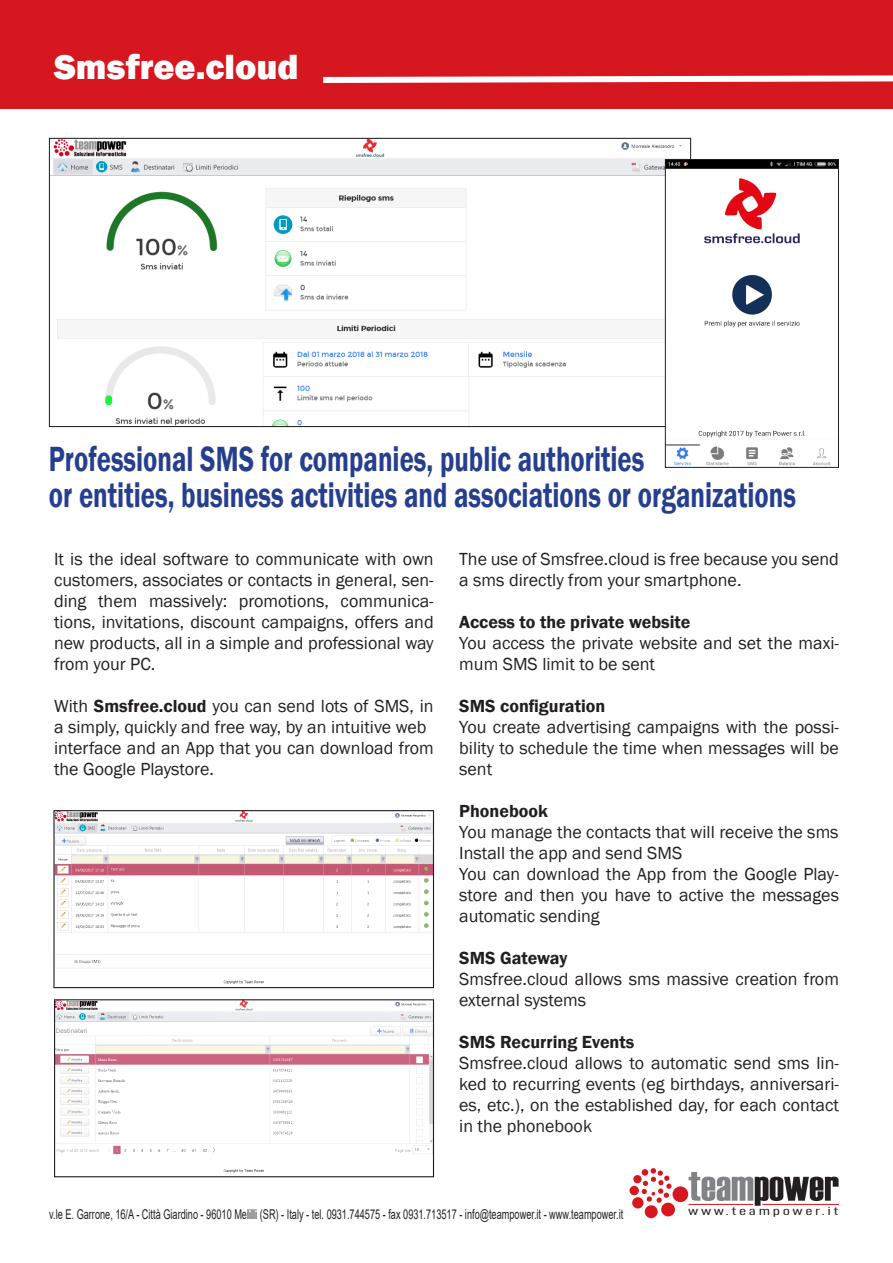
<style>
.page{position:relative;width:893px;height:1263px;background:#fff}
.page>*{position:absolute;margin:0;border:0;box-sizing:border-box;transform-origin:0 0}
.t1{font:600 36px "Franklin Gothic";color:#253f8e;scale:.74 1}
.t2{font:800 36px "Franklin Gothic";color:#fff}
.t3{font:18px/21px "Franklin Gothic";color:#231f20}
.t4{font:600 18px "Franklin Gothic";color:#231f20}
.t5{font:13.5px "Arial";color:#231f20;scale:.68 1}
.t6{font:11.85px "D DIN Condensed";letter-spacing:.15em;color:#231f20;scale:1.5 1}
.s1{font-weight:600}
</style>
<div class="page">
<div style="left:0;top:0;width:893px;height:108px;background:#d7171f"></div>
<svg style="left:323px;top:75px;width:570px;height:8px"></svg>
<img style="left:51px;top:140px;width:636px;height:285px">
<img style="left:667px;top:161px;width:170px;height:305px">
<div style="left:665px;top:159px;width:174px;height:309px;border:1px solid #231f20"></div>
<img style="left:55px;top:812px;width:377px;height:172px">
<div style="left:53px;top:810px;width:381px;height:178px;border:1px solid #231f20"></div>
<img style="left:56px;top:1001px;width:376px;height:172px">
<div style="left:54px;top:999px;width:380px;height:178px;border:1px solid #231f20"></div>
<div style="left:672px;top:1186px;width:16px;height:16px;background:#d7171f;border-radius:50%"></div>
<div style="left:661px;top:1203px;width:14px;height:13px;background:#d7171f;border-radius:50%"></div>
<div style="left:645px;top:1205px;width:13px;height:13px;background:#d7171f;border-radius:50%"></div>
<div style="left:632px;top:1197px;width:11px;height:11px;background:#d7171f;border-radius:50%"></div>
<div style="left:629px;top:1186px;width:10px;height:9px;background:#d7171f;border-radius:50%"></div>
<div style="left:633px;top:1175px;width:9px;height:8px;background:#d7171f;border-radius:50%"></div>
<svg style="left:642px;top:1168px;width:30px;height:35px"></svg>
<svg style="left:689px;top:1172px;width:150px;height:34px"></svg>
<p class="t2" style="left:54px;top:44px;width:246px">Smsfree.cloud</p>
<p class="t1" style="left:49px;top:436px;width:806px">Professional SMS for companies, public authorities</p>
<p class="t1" style="left:49px;top:472px;width:1011px">or entities, business activities and associations or organizations</p>
<p class="t3" style="left:54px;top:549px;width:381px;text-align:justify">It is the ideal software to communicate with own customers, associates or contacts in general, sen&shy;ding them massively: promotions, communica&shy;tions, invitations, discount campaigns, offers and new products, all in a simple and professional way from your PC.</p>
<p class="t3" style="left:54px;top:696px;width:381px">With <span class="s1">Smsfree.cloud</span> you can send lots of SMS, in a simply, quickly and free way, by an intuitive web</p>
<p class="t3" style="left:54px;top:738px;width:381px">interface and an App that you can download from the Google Playstore.</p>
<p class="t3" style="left:459px;top:549px;width:381px">The use of Smsfree.cloud is free because you send a sms directly from your smartphone.</p>
<p class="t4" style="left:459px;top:611px;width:233px">Access to the private website</p>
<p class="t3" style="left:459px;top:633px;width:381px">You access the private website and set the maxi&shy;mum SMS limit to be sent</p>
<p class="t4" style="left:459px;top:695px;width:148px">SMS configuration</p>
<p class="t3" style="left:459px;top:717px;width:381px;text-align:justify">You create advertising campaigns with the possi&shy;bility to schedule the time when messages will be sent</p>
<p class="t4" style="left:459px;top:800px;width:90px">Phonebook</p>
<p class="t3" style="left:459px;top:822px;width:381px">You manage the contacts that will receive the sms</p>
<p class="t3" style="left:459px;top:843px;width:225px">Install the app and send SMS</p>
<p class="t3" style="left:459px;top:864px;width:381px;text-align:justify">You can download the App from the Google Play&shy;store and then you have to active the messages automatic sending</p>
<p class="t4" style="left:459px;top:947px;width:110px">SMS Gateway</p>
<p class="t3" style="left:459px;top:969px;width:381px">Smsfree.cloud allows sms massive creation from external systems</p>
<p class="t4" style="left:459px;top:1031px;width:177px">SMS Recurring Events</p>
<p class="t3" style="left:459px;top:1053px;width:381px;text-align:justify">Smsfree.cloud allows to automatic send sms lin&shy;ked to recurring events (eg birthdays, anniversari&shy;es, etc.), on the established day, for each contact in the phonebook</p>
<p class="t5" style="left:49px;top:1205px;width:846px">v.le E. Garrone, 16/A - Città Giardino - 96010 Melilli (SR) - Italy - tel. 0931.744575 - fax 0931.713517 - info@teampower.it - www.teampower.it</p>
<p class="t6" style="left:688px;top:1205px;width:102px">www.teampower.it</p>
</div>
